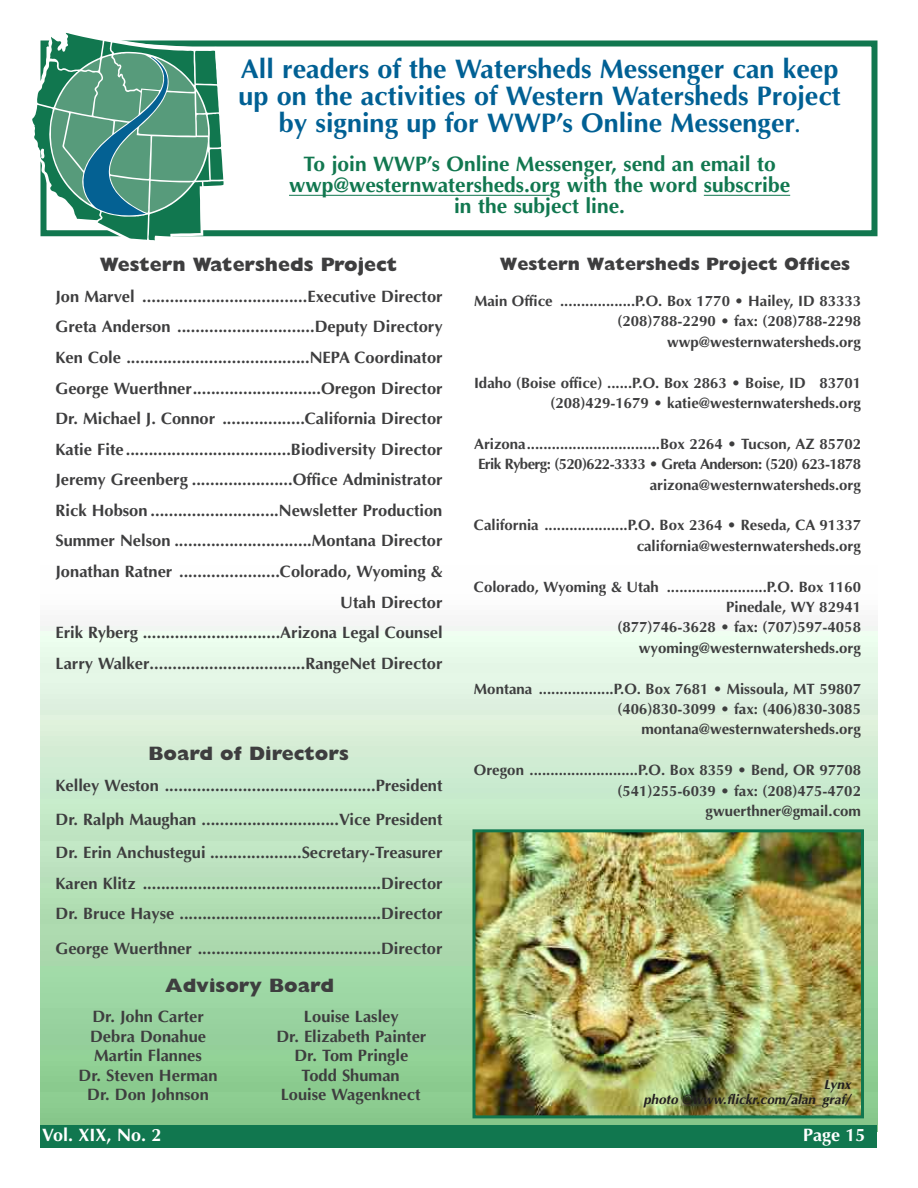
<style>
.page{position:relative;width:918px;height:1188px;background:#fff}
.page>*{position:absolute;margin:0;border:0;box-sizing:border-box;transform-origin:0 0}
.t1{font:700 27px/27px "Optima";color:#006094;text-align:center}
.t2{font:700 21px/21px "Optima";color:#11774f;text-align:center}
.t3{font:800 19.5px "Gill Sans";color:#3e3e3f}
.t4{font:800 18px "Gill Sans";color:#3e3e3f}
.t5{font:700 18px "Optima";color:#fff}
.t6{font:700 16.5px/30.6px "Optima";color:#3e3e3f;text-align:center}
.t7{font:700 15px/20.4px "Optima";color:#3e3e3f;text-align:right}
.t8{font:italic 700 13.5px/15px "Optima";color:#231f20;text-align:right}
.s1{font-size:19.5px}
</style>
<div class="page">
<div style="left:40px;top:40px;width:838px;height:196px;border:6px solid #11774f"></div>
<img style="left:40px;top:626px;width:838px;height:499px">
<div style="left:40px;top:1125px;width:838px;height:23px;background:#11774f"></div>
<hr style="left:289px;top:195px;width:261px;height:1px;background:#11774f">
<hr style="left:704px;top:195px;width:86px;height:1px;background:#11774f">
<svg style="left:32px;top:32px;width:196px;height:209px"></svg>
<img style="left:476px;top:833px;width:384px;height:281px">
<div style="left:472px;top:829px;width:392px;height:289px;border:3px solid #11774f"></div>
<h1 class="t1" style="left:238px;top:56px;width:604px">All readers of the Watersheds Messenger can keep up on the activities of Western Watersheds Project by signing up for WWP’s Online Messenger<span class="s1">.</span></h1>
<p class="t2" style="left:289px;top:154px;width:503px">To join WWP’s Online Messenger, send an email to wwp@westernwatersheds.org with the word subscribe in the subject line.</p>
<p class="t3" style="left:100px;top:257px;width:299px">Western Watersheds Project</p>
<p class="t6" style="left:55px;top:281px;width:389px;text-align:right">Jon Marvel ....................................Executive Director Greta Anderson ..............................Deputy Directory Ken Cole ........................................NEPA Coordinator George Wuerthner............................Oregon Director Dr. Michael J. Connor ..................California Director Katie Fite....................................Biodiversity Director Jeremy Greenberg ......................Office Administrator Rick Hobson ............................Newsletter Production Summer Nelson ..............................Montana Director Jonathan Ratner ......................Colorado, Wyoming &amp; Utah Director<br>Erik Ryberg ..............................Arizona Legal Counsel Larry Walker..................................RangeNet Director</p>
<p class="t3" style="left:148px;top:746px;width:202px">Board of Directors</p>
<p class="t6" style="left:56px;top:769px;width:389px;line-height:33.6px;text-align:justify">Kelley Weston ..............................................President Dr. Ralph Maughan ..............................Vice President Dr. Erin Anchustegui ....................Secretary-Treasurer</p>
<p class="t6" style="left:56px;top:868px;width:389px;text-align:left">Karen Klitz ....................................................Director<br>Dr. Bruce Hayse ............................................Director</p>
<p class="t6" style="left:56px;top:933px;width:389px">George Wuerthner ........................................Director</p>
<p class="t3" style="left:165px;top:978px;width:171px">Advisory Board</p>
<p class="t6" style="left:79px;top:1007px;width:141px;line-height:19.5px">Dr. John Carter<br>Debra Donahue<br>Martin Flannes<br>Dr. Steven Herman<br>Dr. Don Johnson</p>
<p class="t6" style="left:276px;top:1007px;width:152px;line-height:19.5px">Louise Lasley<br>Dr. Elizabeth Painter<br>Dr. Tom Pringle<br>Todd Shuman<br>Louise Wagenknect</p>
<p class="t4" style="left:500px;top:257px;width:352px">Western Watersheds Project Offices</p>
<p class="t7" style="left:474px;top:291px;width:389px">Main Office ..................P.O. Box 1770 • Hailey, ID 83333 (208)788-2290 • fax: (208)788-2298 wwp@westernwatersheds.org</p>
<p class="t7" style="left:474px;top:372px;width:389px">Idaho (Boise office) ......P.O. Box 2863 • Boise, ID 83701 (208)429-1679 • katie@westernwatersheds.org</p>
<p class="t7" style="left:474px;top:434px;width:389px">Arizona................................Box 2264 • Tucson, AZ 85702<br>Erik Ryberg: (520)622-3333 • Greta Anderson: (520) 623-1878 arizona@westernwatersheds.org</p>
<p class="t7" style="left:474px;top:515px;width:389px">California ....................P.O. Box 2364 • Reseda, CA 91337 california@westernwatersheds.org</p>
<p class="t7" style="left:474px;top:576px;width:389px">Colorado, Wyoming &amp; Utah ........................P.O. Box 1160<br>Pinedale, WY 82941<br>(877)746-3628 • fax: (707)597-4058 wyoming@westernwatersheds.org</p>
<p class="t7" style="left:474px;top:678px;width:389px">Montana ..................P.O. Box 7681 • Missoula, MT 59807 (406)830-3099 • fax: (406)830-3085 montana@westernwatersheds.org</p>
<p class="t7" style="left:474px;top:760px;width:389px">Oregon ..........................P.O. Box 8359 • Bend, OR 97708 (541)255-6039 • fax: (208)475-4702 gwuerthner@gmail.com</p>
<p class="t8" style="left:643px;top:1077px;width:209px">Lynx<br>photo ©www.flickr.com/alan_graf/</p>
<p class="t5" style="left:42px;top:1125px;width:121px">Vol. XIX, No. 2</p>
<p class="t5" style="left:803px;top:1125px;width:64px">Page 15</p>
</div>
